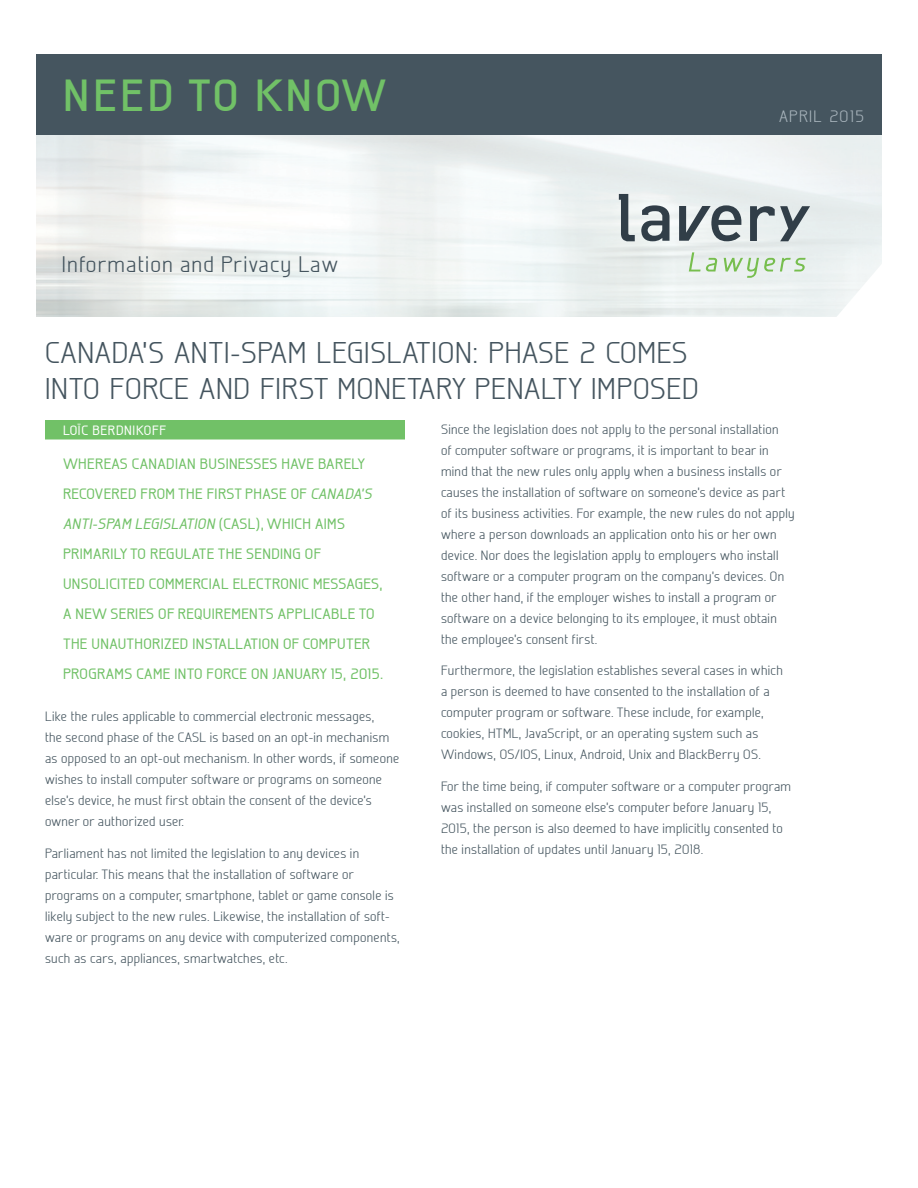
<style>
.page{position:relative;width:918px;height:1188px;background:#fff}
.page>*{position:absolute;margin:0;border:0;box-sizing:border-box;transform-origin:0 0}
.t1{font:700 45px "Galette";letter-spacing:.075em;color:#71c167}
.Titre_1{font:300 30px/36px "Galette";letter-spacing:.025em;color:#45555f}
.t2{font:300 22.5px "Galette";letter-spacing:.05em;color:#45555f}
.t3{font:300 16.5px "Galette";letter-spacing:.075em;color:#a8b4bc}
.Introduction{font:500 15px/30px "Galette";letter-spacing:.025em;color:#71c167}
.Texte{font:300 13.5px/21px "Galette";letter-spacing:.025em;color:#45555f}
.Auteur{font:500 13.5px "Galette";letter-spacing:.05em;color:#fff}
.s1{font-style:italic}
</style>
<div class="page">
<div style="left:36px;top:54px;width:846px;height:81px;background:#45555f"></div>
<svg style="left:689px;top:252px;width:28px;height:20px"></svg>
<svg style="left:724px;top:258px;width:82px;height:20px"></svg>
<svg style="left:619px;top:194px;width:191px;height:48px"></svg>
<div style="left:45px;top:420px;width:360px;height:20px;background:#71c167"></div>
<h1 class="t1" style="left:63px;top:67px;width:325px">NEED TO KNOW</h1>
<h3 class="t2" style="left:62px;top:250px;width:278px">Information and Privacy Law</h3>
<p class="t3" style="left:779px;top:106px;width:86px">APRIL 2015</p>
<p class="Titre_1" style="left:45px;top:334px;width:655px">CANADA’S ANTI-SPAM LEGISLATION: PHASE 2 COMES<br>INTO FORCE AND FIRST MONETARY PENALTY IMPOSED</p>
<p class="Auteur" style="left:63px;top:422px;width:105px">LOÏC BERDNIKOFF</p>
<p class="Introduction" style="left:63px;top:449px;width:322px">WHEREAS CANADIAN BUSINESSES HAVE BARELY RECOVERED FROM THE FIRST PHASE OF <span class="s1">CANADA’S ANTI-SPAM LEGISLATION</span> (CASL), WHICH AIMS PRIMARILY TO REGULATE THE SENDING OF UNSOLICITED COMMERCIAL ELECTRONIC MESSAGES, A NEW SERIES OF REQUIREMENTS APPLICABLE TO THE UNAUTHORIZED INSTALLATION OF COMPUTER PROGRAMS CAME INTO FORCE ON JANUARY 15, 2015.</p>
<p class="Texte" style="left:45px;top:706px;width:356px">Like the rules applicable to commercial electronic messages,<br>the second phase of the CASL is based on an opt-in mechanism as opposed to an opt-out mechanism. In other words, if someone wishes to install computer software or programs on someone else’s device, he must first obtain the consent of the device’s owner or authorized user.</p>
<p class="Texte" style="left:45px;top:842px;width:356px">Parliament has not limited the legislation to any devices in particular. This means that the installation of software or programs on a computer, smartphone, tablet or game console is likely subject to the new rules. Likewise, the installation of soft&shy;ware or programs on any device with computerized components, such as cars, appliances, smartwatches, etc.</p>
<p class="Texte" style="left:441px;top:418px;width:355px">Since the legislation does not apply to the personal installation<br>of computer software or programs, it is important to bear in mind that the new rules only apply when a business installs or causes the installation of software on someone’s device as part of its business activities. For example, the new rules do not apply where a person downloads an application onto his or her own device. Nor does the legislation apply to employers who install software or a computer program on the company’s devices. On the other hand, if the employer wishes to install a program or software on a device belonging to its employee, it must obtain the employee’s consent first.</p>
<p class="Texte" style="left:441px;top:660px;width:343px">Furthermore, the legislation establishes several cases in which a person is deemed to have consented to the installation of a computer program or software. These include, for example, cookies, HTML, JavaScript, or an operating system such as Windows, OS/IOS, Linux, Android, Unix and BlackBerry OS.</p>
<p class="Texte" style="left:441px;top:775px;width:352px">For the time being, if computer software or a computer program was installed on someone else’s computer before January 15, 2015, the person is also deemed to have implicitly consented to the installation of updates until January 15, 2018.</p>
</div>
